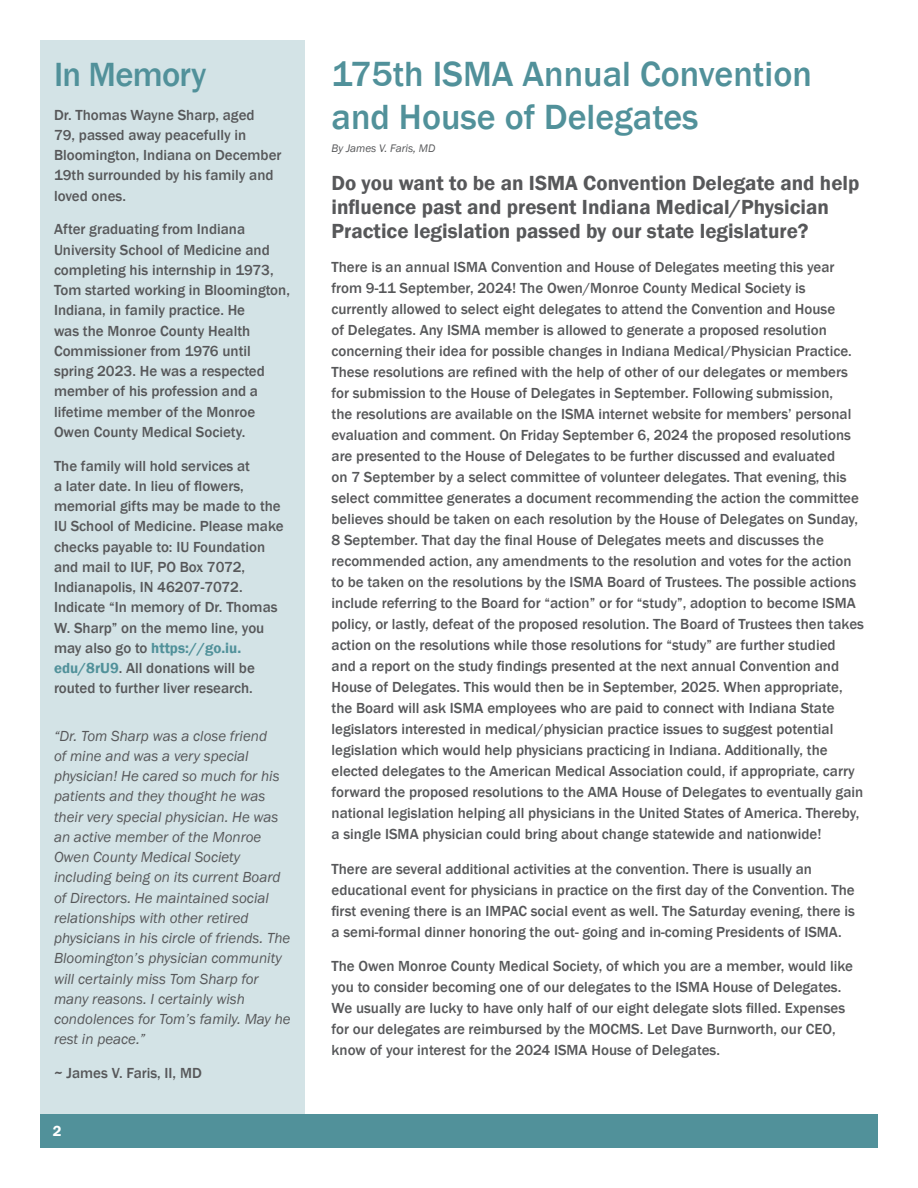
<style>
.page{position:relative;width:918px;height:1188px;background:#fff}
.page>*{position:absolute;margin:0;border:0;box-sizing:border-box;transform-origin:0 0}
.t1{font:500 36px/43.2px "Franklin Gothic";color:#51919a}
.t2{font:500 34.5px "Franklin Gothic";letter-spacing:-.02em;color:#51919a}
.t3{font:600 21px/24px "Franklin Gothic";color:#57585a}
.t4{font:500 15px/21px "Franklin Gothic";color:#57585a}
.t5{font:italic 15px/20.2px "Franklin Gothic";color:#57585a}
.t6{font:600 15px "Franklin Gothic";color:#fff}
.Credit_Line{font:italic 11.25px "Franklin Gothic";color:#57585a}
.s1{font-weight:600;color:#51919a}
</style>
<div class="page">
<div style="left:40px;top:1114px;width:55px;height:34px;background:#51919a"></div>
<div style="left:95px;top:1114px;width:783px;height:34px;background:#51919a"></div>
<div style="left:40px;top:40px;width:265px;height:1074px;background:#d3e3e6"></div>
<p class="t2" style="left:54px;top:53px;width:154px">In Memory</p>
<p class="t4" style="left:54px;top:105px;width:229px;line-height:20.2px">Dr. Thomas Wayne Sharp, aged<br>79, passed away peacefully in<br>Bloomington, Indiana on December<br>19th surrounded by his family and loved ones.</p>
<p class="t4" style="left:54px;top:219px;width:238px;line-height:20.2px">After graduating from Indiana<br>University School of Medicine and completing his internship in 1973,<br>Tom started working in Bloomington,<br>Indiana, in family practice. He<br>was the Monroe County Health<br>Commissioner from 1976 until spring 2023. He was a respected member of his profession and a lifetime member of the Monroe<br>Owen County Medical Society.</p>
<p class="t4" style="left:54px;top:456px;width:231px;line-height:20.2px">The family will hold services at<br>a later date. In lieu of flowers, memorial gifts may be made to the<br>IU School of Medicine. Please make checks payable to: IU Foundation and mail to IUF, PO Box 7072,<br>Indianapolis, IN 46207-7072.<br>Indicate “In memory of Dr. Thomas<br>W. Sharp” on the memo line, you may also go to <span class="s1">https://go.iu. edu/8rU9</span>. All donations will be routed to further liver research.</p>
<p class="t5" style="left:54px;top:726px;width:238px">“Dr. Tom Sharp was a close friend<br>of mine and was a very special physician! He cared so much for his patients and they thought he was their very special physician. He was an active member of the Monroe<br>Owen County Medical Society including being on its current Board of Directors. He maintained social relationships with other retired physicians in his circle of friends. The<br>Bloomington’s physician community will certainly miss Tom Sharp for many reasons. I certainly wish condolences for Tom’s family. May he rest in peace.”</p>
<p class="t4" style="left:54px;top:1063px;width:149px">~ James V. Faris, II, MD</p>
<p class="t6" style="left:53px;top:1122px;width:10px">2</p>
<p class="t1" style="left:332px;top:53px;width:482px">175th ISMA Annual Convention and House of Delegates</p>
<p class="Credit_Line" style="left:332px;top:142px;width:105px">By James V. Faris, MD</p>
<p class="t3" style="left:332px;top:171px;width:529px">Do you want to be an ISMA Convention Delegate and help influence past and present Indiana Medical/Physician<br>Practice legislation passed by our state legislature?</p>
<p class="t4" style="left:332px;top:257px;width:534px">There is an annual ISMA Convention and House of Delegates meeting this year from 9-11 September, 2024! The Owen/Monroe County Medical Society is currently allowed to select eight delegates to attend the Convention and House<br>of Delegates. Any ISMA member is allowed to generate a proposed resolution concerning their idea for possible changes in Indiana Medical/Physician Practice.<br>These resolutions are refined with the help of other of our delegates or members for submission to the House of Delegates in September. Following submission,<br>the resolutions are available on the ISMA internet website for members’ personal evaluation and comment. On Friday September 6, 2024 the proposed resolutions are presented to the House of Delegates to be further discussed and evaluated<br>on 7 September by a select committee of volunteer delegates. That evening, this select committee generates a document recommending the action the committee believes should be taken on each resolution by the House of Delegates on Sunday, 8 September. That day the final House of Delegates meets and discusses the recommended action, any amendments to the resolution and votes for the action to be taken on the resolutions by the ISMA Board of Trustees. The possible actions include referring to the Board for “action” or for “study”, adoption to become ISMA policy, or lastly, defeat of the proposed resolution. The Board of Trustees then takes action on the resolutions while those resolutions for “study” are further studied<br>and a report on the study findings presented at the next annual Convention and House of Delegates. This would then be in September, 2025. When appropriate, the Board will ask ISMA employees who are paid to connect with Indiana State legislators interested in medical/physician practice issues to suggest potential legislation which would help physicians practicing in Indiana. Additionally, the elected delegates to the American Medical Association could, if appropriate, carry forward the proposed resolutions to the AMA House of Delegates to eventually gain national legislation helping all physicians in the United States of America. Thereby, a single ISMA physician could bring about change statewide and nationwide!</p>
<p class="t4" style="left:332px;top:859px;width:525px">There are several additional activities at the convention. There is usually an educational event for physicians in practice on the first day of the Convention. The first evening there is an IMPAC social event as well. The Saturday evening, there is a semi-formal dinner honoring the out- going and in-coming Presidents of ISMA.</p>
<p class="t4" style="left:332px;top:956px;width:523px">The Owen Monroe County Medical Society, of which you are a member, would like you to consider becoming one of our delegates to the ISMA House of Delegates.<br>We usually are lucky to have only half of our eight delegate slots filled. Expenses for our delegates are reimbursed by the MOCMS. Let Dave Burnworth, our CEO, know of your interest for the 2024 ISMA House of Delegates.</p>
</div>
